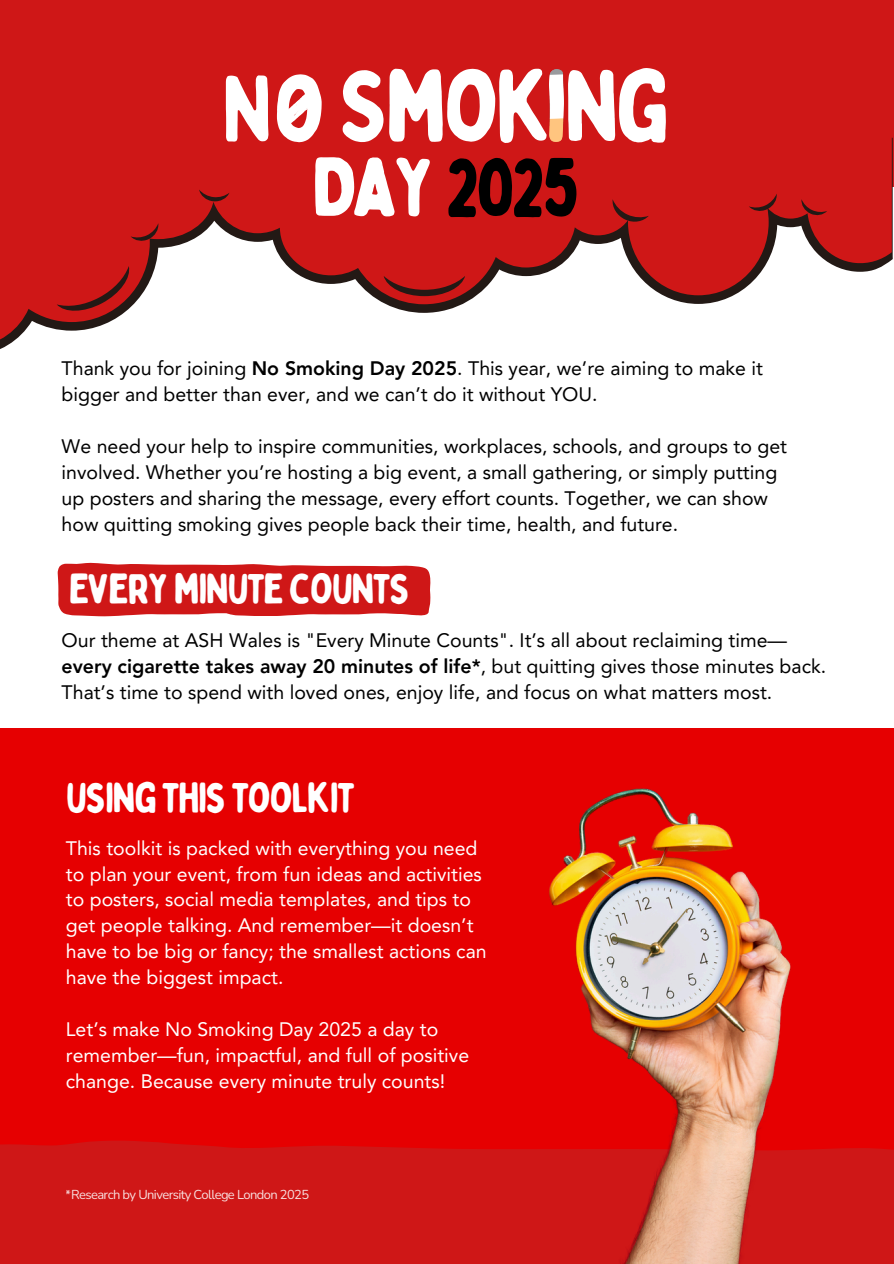
<style>
.page{position:relative;width:894px;height:1264px;background:#fff}
.page>*{position:absolute;margin:0;border:0;box-sizing:border-box;transform-origin:0 0}
.t1{font:100.2px "Bobby Jones Soft";letter-spacing:-.05em;color:#fff}
.t2{font:82.65px "Bobby Jones Soft";letter-spacing:-.045em;color:#000}
.t3{font:42px "Bobby Jones Soft";letter-spacing:-.045em;color:#fff}
.t4{font:19.5px/25.8px "Avenir LT Pro";color:#000}
.t5{font:19.5px/25.8px "Avenir LT Pro";color:#fff}
.t6{font:12.9px "Nunito";letter-spacing:-.045em;color:#fff}
.s1{font-size:93.3px}
.s2{color:#fff}
.s3{font-weight:800}
</style>
<div class="page">
<div style="left:0;top:0;width:893px;height:187px;background:#cf1717"></div>
<svg style="left:0;top:187px;width:891px;height:160px;fill:#cf1917"></svg>
<svg style="left:611px;top:199px;width:37px;height:24px"></svg>
<svg style="left:800px;top:199px;width:27px;height:17px"></svg>
<svg style="left:383px;top:276px;width:82px;height:20px;background:#9d1716"></svg>
<svg style="left:57px;top:266px;width:74px;height:47px;background:#b01818"></svg>
<svg style="left:748px;top:194px;width:29px;height:18px"></svg>
<svg style="left:199px;top:189px;width:30px;height:13px"></svg>
<svg style="left:130px;top:223px;width:29px;height:19px"></svg>
<div style="left:0;top:728px;width:893px;height:535px;background:#e60001"></div>
<svg style="left:58px;top:563px;width:372px;height:53px;background:#d22626"></svg>
<svg style="left:278px;top:89px;width:41px;height:39px"></svg>
<img style="left:549px;top:70px;width:14px;height:72px">
<div style="left:0;top:1141px;width:108px;height:122px;background:#cf1717"></div>
<img style="left:108px;top:788px;width:785px;height:475px">
<p class="t1" style="left:222px;top:44px;width:450px"><span class="s1">NO</span> SMOKNG</p>
<h1 class="t2" style="left:312px;top:136px;width:271px"><span class="s2">DAY</span>2025</h1>
<p class="t4" style="left:62px;top:357px;width:702px">Thank you for joining <span class="s3">No Smoking Day 2025</span>. This year, we’re aiming to make it bigger and better than ever, and we can’t do it without YOU.</p>
<p class="t4" style="left:62px;top:435px;width:726px">We need your help to inspire communities, workplaces, schools, and groups to get involved. Whether you’re hosting a big event, a small gathering, or simply putting up posters and sharing the message, every effort counts. Together, we can show how quitting smoking gives people back their time, health, and future.</p>
<h4 class="t3" style="left:69px;top:562px;width:343px">EVERYMINUTECOUNTS</h4>
<p class="t4" style="left:62px;top:629px;width:766px">Our theme at ASH Wales is "Every Minute Counts". It’s all about reclaiming time— <span class="s3">every cigarette takes away 20 minutes of life*</span>, but quitting gives those minutes back.<br>That’s time to spend with loved ones, enjoy life, and focus on what matters most.</p>
<p class="t3" style="left:66px;top:771px;width:290px">USINGTHISTOOLKIT</p>
<h2 class="t5" style="left:66px;top:836px;width:422px">This toolkit is packed with everything you need to plan your event, from fun ideas and activities to posters, social media templates, and tips to get people talking. And remember—it doesn’t have to be big or fancy; the smallest actions can have the biggest impact.</h2>
<p class="t5" style="left:66px;top:1017px;width:405px">Let’s make No Smoking Day 2025 a day to remember—fun, impactful, and full of positive change. Because every minute truly counts!</p>
<p class="t6" style="left:66px;top:1185px;width:245px">*Research by University College London 2025</p>
</div>
